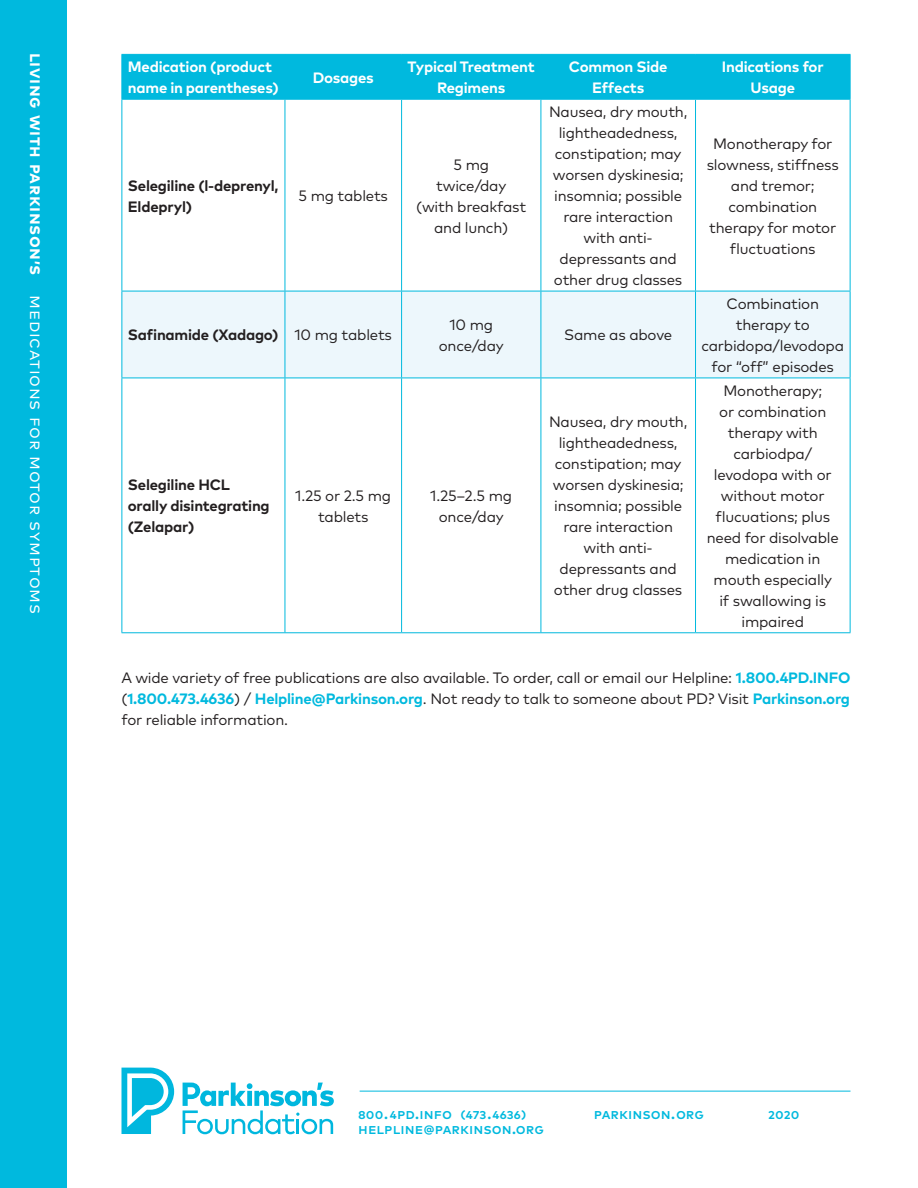
<style>
.page{position:relative;width:918px;height:1188px;background:#fff}
.page>*{position:absolute;margin:0;border:0;box-sizing:border-box;transform-origin:0 0}
.t1{font:18px "Mark OT";letter-spacing:.04em;color:#fff}
.Body_Copy{font:15px/21px "Mark OT";letter-spacing:-.015em;color:#231f20;text-align:center}
.Body_Copy-2{font:700 15px/21px "Mark OT";letter-spacing:-.015em;color:#fff;text-align:center}
.Body_Copy-3{font:700 15px/21px "Mark OT";letter-spacing:-.015em;color:#231f20}
.t2{font:500 15px "Mark OT";letter-spacing:.005em;color:#00b9de}
.s1{font-weight:700}
.s2{font-weight:700;color:#00b9de}
</style>
<div class="page">
<svg style="left:122px;top:1068px;width:52px;height:66px"></svg>
<svg style="left:183px;top:1083px;width:151px;height:51px"></svg>
<hr style="left:360px;top:1091px;width:490px;height:1px;background:#00b9de">
<div style="left:0;top:0;width:68px;height:1188px;background:#00b9de"></div>
<div style="left:123px;top:55px;width:727px;height:44px;background:#00b9de"></div>
<div style="left:123px;top:292px;width:727px;height:86px;background:#edf7fc"></div>
<hr style="left:285px;top:54px;width:117px;height:1px;background:#00b9de">
<hr style="left:402px;top:54px;width:139px;height:1px;background:#00b9de">
<hr style="left:401px;top:55px;width:1px;height:44px;background:#00b9de">
<hr style="left:541px;top:54px;width:155px;height:1px;background:#00b9de">
<hr style="left:541px;top:55px;width:1px;height:44px;background:#00b9de">
<hr style="left:696px;top:54px;width:154px;height:1px;background:#00b9de">
<hr style="left:695px;top:55px;width:1px;height:44px;background:#00b9de">
<hr style="left:850px;top:55px;width:1px;height:44px;background:#00b9de">
<hr style="left:285px;top:99px;width:117px;height:1px;background:#00b9de">
<hr style="left:285px;top:100px;width:1px;height:191px;background:#00b9de">
<hr style="left:402px;top:99px;width:139px;height:1px;background:#00b9de">
<hr style="left:401px;top:100px;width:1px;height:191px;background:#00b9de">
<hr style="left:541px;top:99px;width:155px;height:1px;background:#00b9de">
<hr style="left:541px;top:100px;width:1px;height:191px;background:#00b9de">
<hr style="left:696px;top:99px;width:154px;height:1px;background:#00b9de">
<hr style="left:122px;top:291px;width:163px;height:1px;background:#00b9de">
<hr style="left:285px;top:291px;width:117px;height:1px;background:#00b9de">
<hr style="left:285px;top:291px;width:1px;height:87px;background:#00b9de">
<hr style="left:402px;top:291px;width:139px;height:1px;background:#00b9de">
<hr style="left:401px;top:291px;width:1px;height:87px;background:#00b9de">
<hr style="left:541px;top:291px;width:155px;height:1px;background:#00b9de">
<hr style="left:541px;top:291px;width:1px;height:87px;background:#00b9de">
<hr style="left:696px;top:291px;width:154px;height:1px;background:#00b9de">
<hr style="left:122px;top:378px;width:163px;height:1px;background:#00b9de">
<hr style="left:285px;top:378px;width:117px;height:1px;background:#00b9de">
<hr style="left:285px;top:378px;width:1px;height:254px;background:#00b9de">
<hr style="left:402px;top:378px;width:139px;height:1px;background:#00b9de">
<hr style="left:401px;top:378px;width:1px;height:254px;background:#00b9de">
<hr style="left:541px;top:378px;width:155px;height:1px;background:#00b9de">
<hr style="left:541px;top:378px;width:1px;height:254px;background:#00b9de">
<hr style="left:696px;top:378px;width:154px;height:1px;background:#00b9de">
<hr style="left:122px;top:632px;width:163px;height:1px;background:#00b9de">
<hr style="left:285px;top:632px;width:117px;height:1px;background:#00b9de">
<hr style="left:402px;top:632px;width:139px;height:1px;background:#00b9de">
<hr style="left:541px;top:632px;width:155px;height:1px;background:#00b9de">
<hr style="left:696px;top:632px;width:154px;height:1px;background:#00b9de">
<hr style="left:122px;top:100px;width:1px;height:191px;background:#00b9de">
<hr style="left:695px;top:100px;width:1px;height:191px;background:#00b9de">
<hr style="left:850px;top:100px;width:1px;height:191px;background:#00b9de">
<hr style="left:122px;top:291px;width:1px;height:87px;background:#00b9de">
<hr style="left:695px;top:291px;width:1px;height:87px;background:#00b9de">
<hr style="left:850px;top:291px;width:1px;height:87px;background:#00b9de">
<hr style="left:122px;top:378px;width:1px;height:254px;background:#00b9de">
<hr style="left:695px;top:378px;width:1px;height:254px;background:#00b9de">
<hr style="left:850px;top:378px;width:1px;height:254px;background:#00b9de">
<hr style="left:122px;top:54px;width:163px;height:1px;background:#00b9de">
<hr style="left:122px;top:55px;width:1px;height:44px;background:#00b9de">
<hr style="left:285px;top:55px;width:1px;height:44px;background:#00b9de">
<hr style="left:122px;top:99px;width:163px;height:1px;background:#00b9de">
<p class="t1" style="left:47px;top:53px;width:563px;rotate:90deg"><span class="s1">living with Parkinson’s</span> Medications for Motor Sym ptom s</p>
<p class="Body_Copy-2" style="left:128px;top:56px;width:153px;text-align:left">Medication (product name in parentheses)</p>
<p class="Body_Copy-2" style="left:313px;top:66px;width:63px">Dosages</p>
<p class="Body_Copy-2" style="left:408px;top:56px;width:129px">Typical Treatment<br>Regimens</p>
<p class="Body_Copy-2" style="left:569px;top:56px;width:100px">Common Side<br>Effects</p>
<p class="Body_Copy-2" style="left:722px;top:56px;width:103px">Indications for<br>Usage</p>
<p class="Body_Copy" style="left:549px;top:101px;width:140px">Nausea, dry mouth, lightheadedness, constipation; may worsen dyskinesia; insomnia; possible rare interaction with anti&shy;depressants and other drug classes</p>
<p class="Body_Copy" style="left:707px;top:133px;width:134px">Monotherapy for slowness, stiffness and tremor; combination therapy for motor fluctuations</p>
<p class="Body_Copy" style="left:416px;top:154px;width:112px">5 mg<br>twice/day (with breakfast and lunch)</p>
<p class="Body_Copy-3" style="left:128px;top:174px;width:152px">Selegiline (l-deprenyl,<br>Eldepryl)</p>
<p class="Body_Copy" style="left:299px;top:185px;width:91px">5 mg tablets</p>
<p class="Body_Copy" style="left:702px;top:293px;width:144px">Combination therapy to carbidopa/levodopa for “off” episodes</p>
<p class="Body_Copy-3" style="left:128px;top:324px;width:152px">Safinamide (Xadago)</p>
<p class="Body_Copy" style="left:295px;top:324px;width:99px">10 mg tablets</p>
<p class="Body_Copy" style="left:439px;top:314px;width:66px">10 mg once/day</p>
<p class="Body_Copy" style="left:564px;top:324px;width:110px">Same as above</p>
<p class="Body_Copy" style="left:707px;top:380px;width:134px">Monotherapy;<br>or combination therapy with carbiodpa/ levodopa with or without motor flucuations; plus need for disolvable medication in mouth especially if swallowing is impaired</p>
<p class="Body_Copy" style="left:549px;top:411px;width:140px">Nausea, dry mouth, lightheadedness, constipation; may worsen dyskinesia; insomnia; possible rare interaction with anti&shy;depressants and other drug classes</p>
<p class="Body_Copy-3" style="left:128px;top:474px;width:143px">Selegiline HCL orally disintegrating (Zelapar)</p>
<p class="Body_Copy" style="left:295px;top:485px;width:97px">1.25 or 2.5 mg tablets</p>
<p class="Body_Copy" style="left:430px;top:485px;width:83px">1.25–2.5 mg once/day</p>
<p class="Body_Copy" style="left:122px;top:667px;width:730px;text-align:justify">A wide variety of free publications are also available. To order, call or email our Helpline: <span class="s2">1.800.4PD.INFO </span>(<span class="s2">1.800.473.4636</span>) / <span class="s2">Helpline@Parkinson.org</span>. Not ready to talk to someone about PD? Visit <span class="s2">Parkinson.org </span>for reliable information.</p>
<p class="t2" style="left:358px;top:1104px;width:170px">800.4PD.IN FO (473.4636)</p>
<p class="t2" style="left:594px;top:1104px;width:112px">parkinson.org</p>
<p class="t2" style="left:768px;top:1104px;width:33px">2020</p>
<p class="t2" style="left:358px;top:1119px;width:187px">helpline@parkinson.org</p>
</div>
